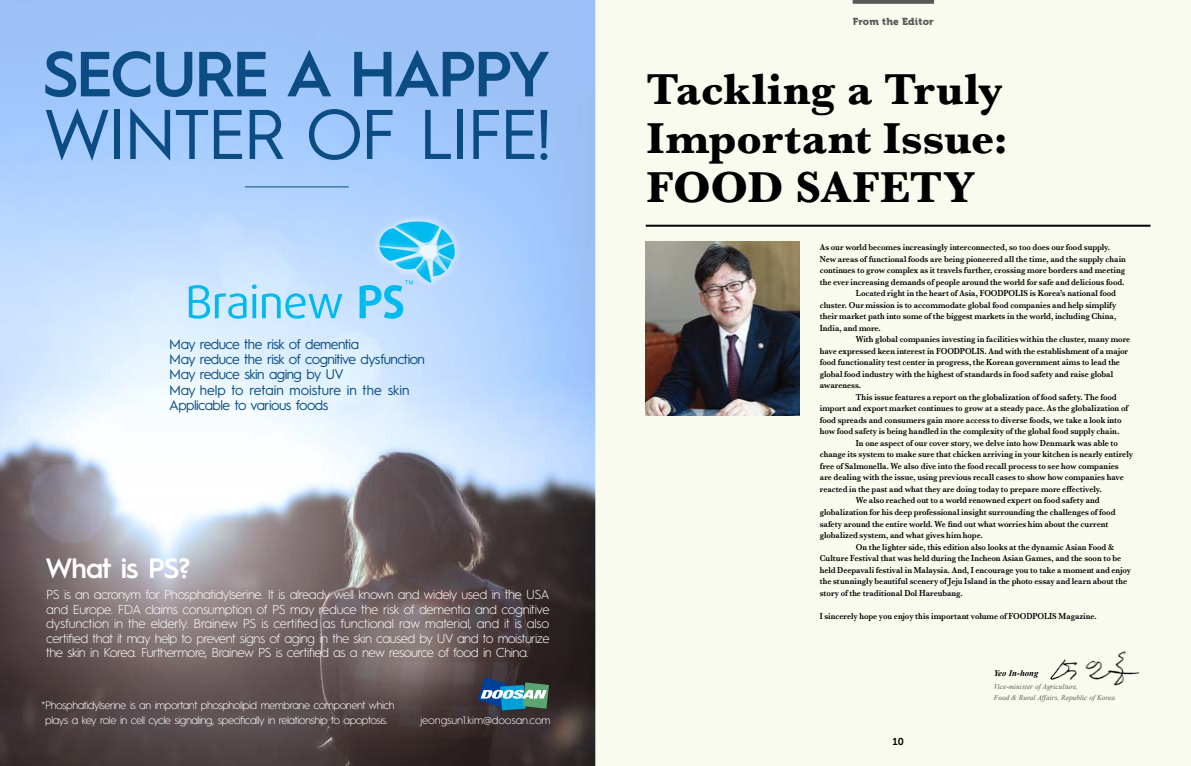
<style>
.page{position:relative;width:1191px;height:766px;background:#fff}
.page>*{position:absolute;margin:0;border:0;box-sizing:border-box;transform-origin:0 0}
.t1{font:70.3px "Hurme Geometric Sans 1";letter-spacing:-.04em;color:#0a4c83}
.t2{font:600 63.8px "Hurme Geometric Sans 1";letter-spacing:-.04em;color:#0a4c83}
.t3{font:700 45.3px/49.3px "Baskerville";letter-spacing:.005em;color:#000}
.t4{font:600 28px "Hurme Geometric Sans 1";letter-spacing:-.035em;color:#fff}
.t5{font:13.9px/15.4px "Hurme Geometric Sans 1";letter-spacing:-.04em;color:#0a4c83}
.t6{font:300 13px/14.5px "Hurme Geometric Sans 1";letter-spacing:-.04em;color:#fff;text-align:justify}
.t7{font:300 11px/15px "Hurme Geometric Sans 1";letter-spacing:-.045em;color:#fff;text-align:center}
.t8{font:300 11px "Hurme Geometric Sans 1";letter-spacing:-.01em;color:#fff}
.t9{font:10px "Museo 900";letter-spacing:.025em;color:#5a5757}
.t10{font:10px "Museo 700";color:#000}
.t11{font:600 9px "Baskerville";letter-spacing:-.005em;color:#000;scale:.89 1}
.t12{font:italic 700 8.7px "Times New Roman";letter-spacing:.005em;color:#000}
.t13{font:italic 7.3px/11px "Times New Roman";letter-spacing:.005em;color:#5a5757}
</style>
<div class="page">
<img style="left:0;top:0;width:595px;height:765px">
<hr style="left:245px;top:186px;width:104px;height:1px;background:#0a4c83">
<svg style="left:477px;top:676px;width:72px;height:34px;background:#4a7987"></svg>
<svg style="left:189px;top:285px;width:57px;height:33px;background:#8dd9f9"></svg>
<svg style="left:252px;top:284px;width:90px;height:34px;background:#98dafa"></svg>
<img style="left:383px;top:209px;width:68px;height:8px">
<img style="left:367px;top:216px;width:64px;height:5px">
<img style="left:425px;top:217px;width:40px;height:14px">
<img style="left:455px;top:281px;width:2px;height:7px">
<img style="left:455px;top:272px;width:8px;height:9px">
<img style="left:455px;top:231px;width:12px;height:41px">
<svg style="left:359px;top:221px;width:96px;height:97px;background:#87d2f9"></svg>
<div style="left:595px;top:0;width:596px;height:765px;background:#fafbef"></div>
<svg style="left:852px;top:0;width:82px;height:4px"></svg>
<img style="left:646px;top:241px;width:153px;height:174px">
<img style="left:1050px;top:651px;width:90px;height:35px">
<hr style="left:646px;top:225px;width:504px;height:2px;background:#000">
<h2 class="t2" style="left:43px;top:29px;width:509px">SECURE A HAPPY</h2>
<h1 class="t1" style="left:44px;top:85px;width:510px">WINTER OF LIFE!</h1>
<h3 class="t5" style="left:169px;top:335px;width:257px">May reduce the risk of dementia<br>May reduce the risk of cognitive dysfunction May reduce skin aging by UV<br>May help to retain moisture in the skin Applicable to various foods</h3>
<h3 class="t4" style="left:45px;top:548px;width:146px">What is PS?</h3>
<p class="t6" style="left:46px;top:586px;width:505px">PS is an acronym for Phosphatidylserine. It is already well known and widely used in the USA and Europe. FDA claims consumption of PS may reduce the risk of dementia and cognitive dysfunction in the elderly. Brainew PS is certified as functional raw material, and it is also certified that it may help to prevent signs of aging in the skin caused by UV and to moisturize the skin in Korea. Furthermore, Brainew PS is certified as a new resource of food in China.</p>
<p class="t7" style="left:41px;top:696px;width:355px">*Phosphatidylserine is an important phospholipid membrane component which plays a key role in cell cycle signaling, specifically in relationship to apoptosis.</p>
<p class="t8" style="left:420px;top:712px;width:132px">jeongsun1.kim@doosan.com</p>
<p class="t9" style="left:852px;top:16px;width:83px">From the Editor</p>
<h3 class="t3" style="left:646px;top:64px;width:363px">Tackling a Truly<br>Important Issue:<br>Food Safety</h3>
<p class="t11" style="left:820px;top:242px;width:328px">As our world becomes increasingly interconnected, so too does our food supply.</p>
<p class="t11" style="left:820px;top:253px;width:345px">New areas of functional foods are being pioneered all the time, and the supply chain</p>
<p class="t11" style="left:820px;top:265px;width:344px">continues to grow complex as it travels further, crossing more borders and meeting</p>
<p class="t11" style="left:820px;top:276px;width:344px">the ever increasing demands of people around the world for safe and delicious food.</p>
<p class="t11" style="left:855px;top:288px;width:294px">Located right in the heart of Asia, FOODPOLIS is Korea’s national food</p>
<p class="t11" style="left:820px;top:299px;width:335px">cluster. Our mission is to accommodate global food companies and help simplify</p>
<p class="t11" style="left:820px;top:311px;width:334px">their market path into some of the biggest markets in the world, including China,</p>
<p class="t11" style="left:820px;top:322px;width:70px">India, and more.</p>
<p class="t11" style="left:855px;top:334px;width:310px">With global companies investing in facilities within the cluster, many more</p>
<p class="t11" style="left:820px;top:345px;width:348px">have expressed keen interest in FOODPOLIS. And with the establishment of a major</p>
<p class="t11" style="left:820px;top:357px;width:339px">food functionality test center in progress, the Korean government aims to lead the</p>
<p class="t11" style="left:820px;top:368px;width:331px">global food industry with the highest of standards in food safety and raise global</p>
<p class="t11" style="left:820px;top:380px;width:48px">awareness.</p>
<p class="t11" style="left:855px;top:391px;width:295px">This issue features a report on the globalization of food safety. The food</p>
<p class="t11" style="left:820px;top:403px;width:348px">import and export market continues to grow at a steady pace. As the globalization of</p>
<p class="t11" style="left:820px;top:414px;width:341px">food spreads and consumers gain more access to diverse foods, we take a look into</p>
<p class="t11" style="left:820px;top:426px;width:338px">how food safety is being handled in the complexity of the global food supply chain.</p>
<p class="t11" style="left:855px;top:437px;width:296px">In one aspect of our cover story, we delve into how Denmark was able to</p>
<p class="t11" style="left:820px;top:449px;width:353px">change its system to make sure that chicken arriving in your kitchen is nearly entirely</p>
<p class="t11" style="left:820px;top:460px;width:337px">free of Salmonella. We also dive into the food recall process to see how companies</p>
<p class="t11" style="left:820px;top:472px;width:343px">are dealing with the issue, using previous recall cases to show how companies have</p>
<p class="t11" style="left:820px;top:483px;width:318px">reacted in the past and what they are doing today to prepare more effectively.</p>
<p class="t11" style="left:855px;top:495px;width:275px">We also reached out to a world renowned expert on food safety and</p>
<p class="t11" style="left:820px;top:506px;width:334px">globalization for his deep professional insight surrounding the challenges of food</p>
<p class="t11" style="left:820px;top:518px;width:326px">safety around the entire world. We find out what worries him about the current</p>
<p class="t11" style="left:820px;top:529px;width:185px">globalized system, and what gives him hope.</p>
<p class="t11" style="left:855px;top:541px;width:292px">On the lighter side, this edition also looks at the dynamic Asian Food &amp;</p>
<p class="t11" style="left:820px;top:552px;width:340px">Culture Festival that was held during the Incheon Asian Games, and the soon to be</p>
<p class="t11" style="left:820px;top:564px;width:351px">held Deepavali festival in Malaysia. And, I encourage you to take a moment and enjoy</p>
<p class="t11" style="left:820px;top:575px;width:347px">the stunningly beautiful scenery of Jeju Island in the photo essay and learn about the</p>
<p class="t11" style="left:820px;top:587px;width:162px">story of the traditional Dol Hareubang.</p>
<p class="t11" style="left:820px;top:610px;width:313px">I sincerely hope you enjoy this important volume of FOODPOLIS Magazine.</p>
<p class="t10" style="left:892px;top:736px;width:13px">10</p>
<p class="t12" style="left:994px;top:666px;width:46px">Yeo In-hong</p>
<p class="t13" style="left:994px;top:680px;width:123px">Vice-minister of Agriculture,<br>Food &amp; Rural Affairs, Republic of Korea</p>
</div>
